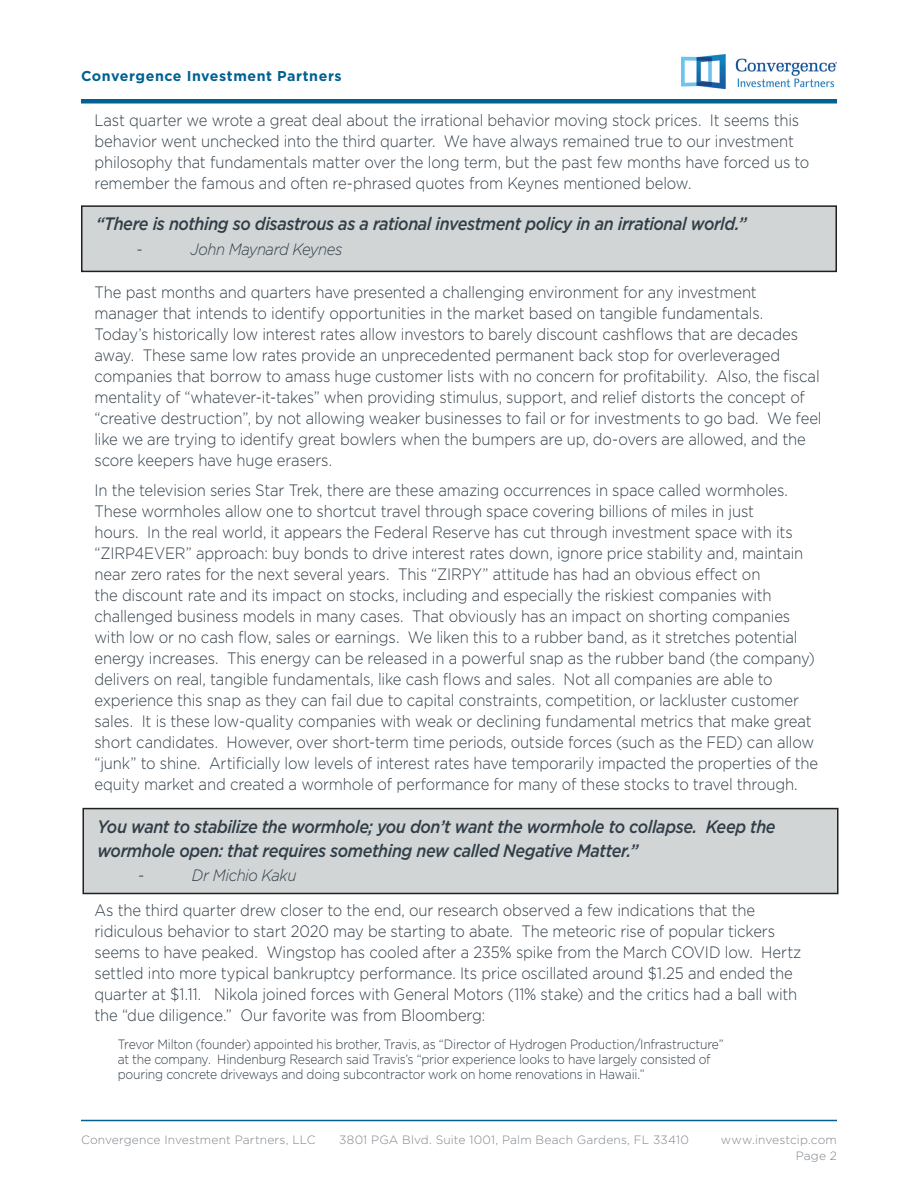
<style>
.page{position:relative;width:918px;height:1188px;background:#fff}
.page>*{position:absolute;margin:0;border:0;box-sizing:border-box;transform-origin:0 0}
.t1{font:italic 500 18px/24px "Gotham";letter-spacing:-.03em;color:#313e48;scale:.9 1}
.t2{font:300 16.5px/21px "Gotham";letter-spacing:-.01em;color:#313e48;scale:.9 1}
.t3{font:italic 300 16.5px "Gotham";letter-spacing:-.03em;color:#313e48;scale:.9 1}
.t4{font:700 14.25px "Gotham";letter-spacing:.04em;color:#006192}
.t5{font:300 13.5px/15px "Gotham";letter-spacing:-.015em;color:#313e48;scale:.9 1}
.t6{font:300 12px/16.5px "Gotham";letter-spacing:.01em;color:#7e858c;text-align:right}
</style>
<div class="page">
<div style="left:81px;top:99px;width:756px;height:5px;background:#006192"></div>
<img style="left:682px;top:54px;width:155px;height:34px">
<hr style="left:81px;top:1120px;width:756px;height:1px;background:#006192">
<div style="left:82px;top:206px;width:754px;height:65px;background:#d1d5d6"></div>
<div style="left:81px;top:205px;width:756px;height:67px;border:2px solid #231f20"></div>
<div style="left:83px;top:809px;width:755px;height:84px;background:#d1d5d6"></div>
<div style="left:82px;top:808px;width:756px;height:86px;border:2px solid #231f20"></div>
<p class="t4" style="left:81px;top:66px;width:262px">Convergence Investment Partners</p>
<p class="t2" style="left:94px;top:109px;width:796px">Last quarter we wrote a great deal about the irrational behavior moving stock prices. It seems this behavior went unchecked into the third quarter. We have always remained true to our investment philosophy that fundamentals matter over the long term, but the past few months have forced us to remember the famous and often re-phrased quotes from Keynes mentioned below.</p>
<p class="t1" style="left:96px;top:212px;width:724px">“There is nothing so disastrous as a rational investment policy in an irrational world.”</p>
<p class="t3" style="left:136px;top:239px;width:8px">-</p>
<p class="t3" style="left:190px;top:239px;width:170px">John Maynard Keynes</p>
<p class="t2" style="left:94px;top:282px;width:809px">The past months and quarters have presented a challenging environment for any investment manager that intends to identify opportunities in the market based on tangible fundamentals.<br>Today’s historically low interest rates allow investors to barely discount cashflows that are decades away. These same low rates provide an unprecedented permanent back stop for overleveraged companies that borrow to amass huge customer lists with no concern for profitability. Also, the fiscal mentality of “whatever-it-takes” when providing stimulus, support, and relief distorts the concept of “creative destruction”, by not allowing weaker businesses to fail or for investments to go bad. We feel like we are trying to identify great bowlers when the bumpers are up, do-overs are allowed, and the score keepers have huge erasers.</p>
<p class="t2" style="left:94px;top:479px;width:806px">In the television series Star Trek, there are these amazing occurrences in space called wormholes.<br>These wormholes allow one to shortcut travel through space covering billions of miles in just<br>hours. In the real world, it appears the Federal Reserve has cut through investment space with its “ZIRP4EVER” approach: buy bonds to drive interest rates down, ignore price stability and, maintain near zero rates for the next several years. This “ZIRPY” attitude has had an obvious effect on<br>the discount rate and its impact on stocks, including and especially the riskiest companies with challenged business models in many cases. That obviously has an impact on shorting companies with low or no cash flow, sales or earnings. We liken this to a rubber band, as it stretches potential energy increases. This energy can be released in a powerful snap as the rubber band (the company) delivers on real, tangible fundamentals, like cash flows and sales. Not all companies are able to experience this snap as they can fail due to capital constraints, competition, or lackluster customer sales. It is these low-quality companies with weak or declining fundamental metrics that make great short candidates. However, over short-term time periods, outside forces (such as the FED) can allow “junk” to shine. Artificially low levels of interest rates have temporarily impacted the properties of the equity market and created a wormhole of performance for many of these stocks to travel through.</p>
<p class="t1" style="left:98px;top:814px;width:755px">You want to stabilize the wormhole; you don’t want the wormhole to collapse. Keep the wormhole open: that requires something new called Negative Matter.”</p>
<p class="t3" style="left:138px;top:865px;width:8px">-</p>
<p class="t3" style="left:192px;top:865px;width:118px">Dr Michio Kaku</p>
<p class="t2" style="left:94px;top:899px;width:787px">As the third quarter drew closer to the end, our research observed a few indications that the ridiculous behavior to start 2020 may be starting to abate. The meteoric rise of popular tickers seems to have peaked. Wingstop has cooled after a 235% spike from the March COVID low. Hertz settled into more typical bankruptcy performance. Its price oscillated around $1.25 and ended the quarter at $1.11. Nikola joined forces with General Motors (11% stake) and the critics had a ball with the “due diligence.” Our favorite was from Bloomberg:</p>
<p class="t5" style="left:118px;top:1036px;width:675px">Trevor Milton (founder) appointed his brother, Travis, as “Director of Hydrogen Production/Infrastructure” at the company. Hindenburg Research said Travis’s “prior experience looks to have largely consisted of pouring concrete driveways and doing subcontractor work on home renovations in Hawaii.”</p>
<p class="t6" style="left:81px;top:1131px;width:236px">Convergence Investment Partners, LLC</p>
<p class="t6" style="left:339px;top:1131px;width:351px">3801 PGA Blvd. Suite 1001, Palm Beach Gardens, FL 33410</p>
<p class="t6" style="left:721px;top:1131px;width:118px">www.investcip.com<br>Page 2</p>
</div>
